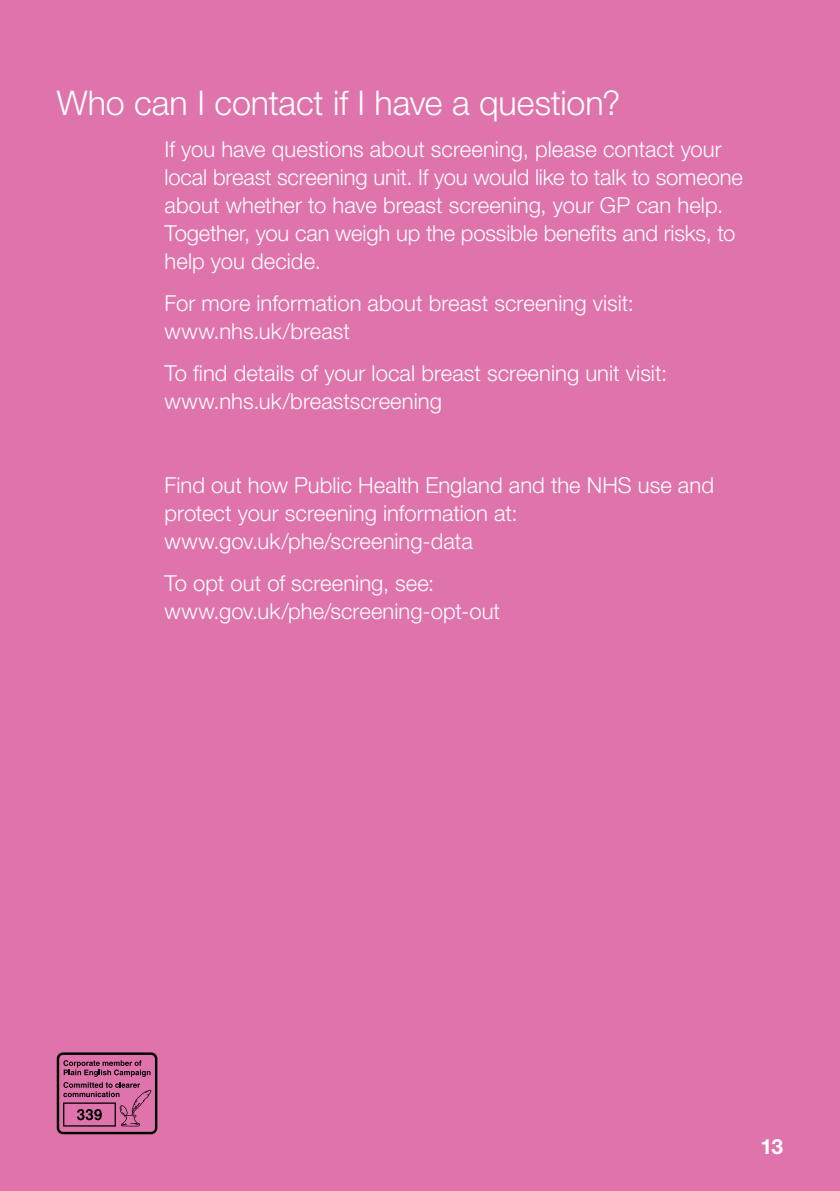
<style>
.page{position:relative;width:840px;height:1191px;background:#fff}
.page>*{position:absolute;margin:0;border:0;box-sizing:border-box;transform-origin:0 0}
.t1{font:300 34px "Helvetica Neue LT Std";letter-spacing:-.005em;color:#fff}
.t2{font:300 22px/28px "Helvetica Neue LT Std";color:#fff}
.t3{font:700 21px "Helvetica Neue LT Std";color:#fff}
</style>
<div class="page">
<div style="left:0;top:0;width:839px;height:1191px;background:#df73ab"></div>
<svg style="left:57px;top:1052px;width:100px;height:82px"></svg>
<h2 class="t1" style="left:57px;top:82px;width:565px">Who can I contact if I have a question?</h2>
<p class="t2" style="left:164px;top:135px;width:579px">If you have questions about screening, please contact your local breast screening unit. If you would like to talk to someone about whether to have breast screening, your GP can help.<br>Together, you can weigh up the possible benefits and risks, to help you decide.</p>
<p class="t2" style="left:164px;top:289px;width:470px">For more information about breast screening visit: www.nhs.uk/breast</p>
<p class="t2" style="left:164px;top:359px;width:504px">To find details of your local breast screening unit visit: www.nhs.uk/breastscreening</p>
<p class="t2" style="left:164px;top:471px;width:550px">Find out how Public Health England and the NHS use and protect your screening information at: www.gov.uk/phe/screening-data</p>
<p class="t2" style="left:164px;top:569px;width:337px">To opt out of screening, see: www.gov.uk/phe/screening-opt-out</p>
<p class="t3" style="left:760px;top:1133px;width:24px">13</p>
</div>
